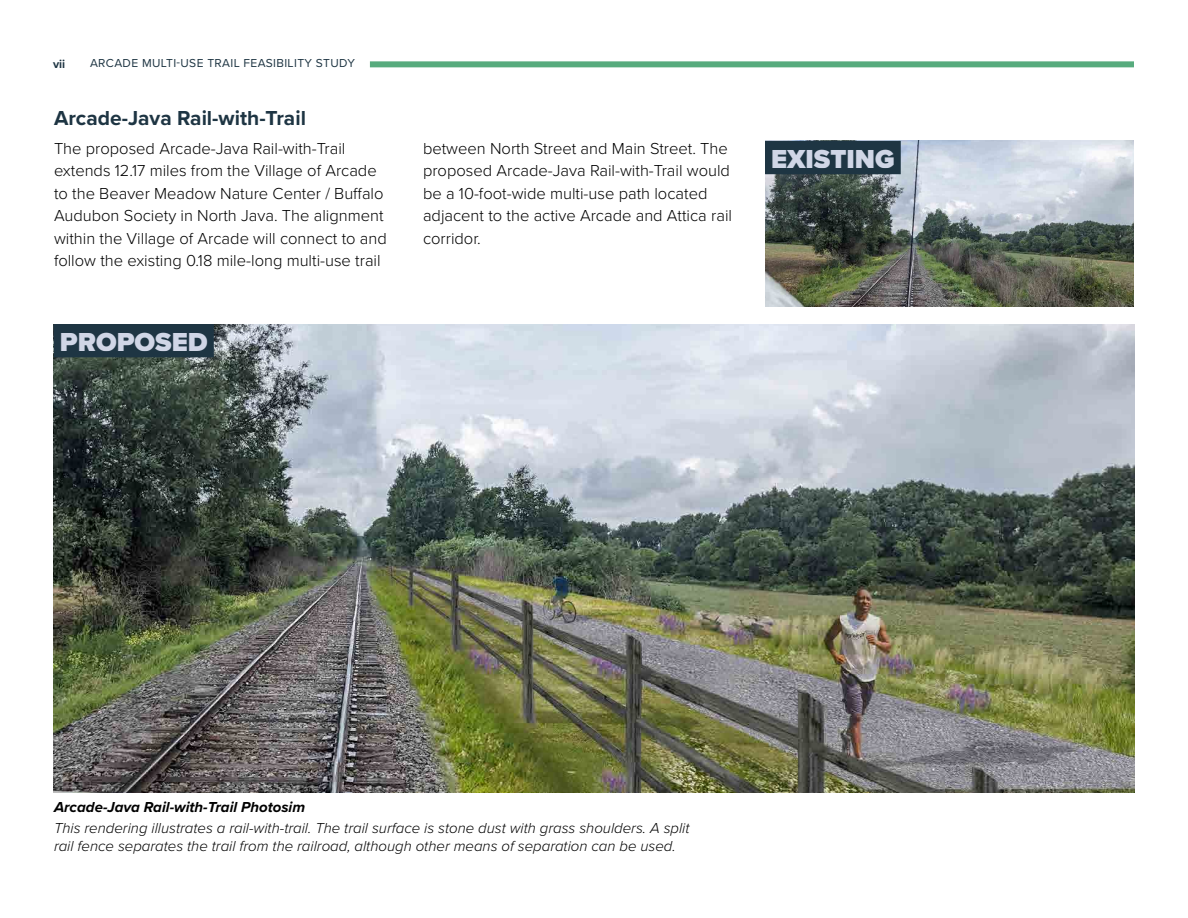
<style>
.page{position:relative;width:1188px;height:918px;background:#fff}
.page>*{position:absolute;margin:0;border:0;box-sizing:border-box;transform-origin:0 0}
.t1{font:900 27px "Proxima Nova";color:#d0d6e6}
.t2{font:700 21px "Proxima Nova";color:#1e3543}
.t3{font:300 16.5px/22.5px "Proxima Nova";color:#000}
.t4{font:italic 300 15px/18px "Proxima Nova";color:#000}
.t5{font:italic 700 15px "Proxima Nova";color:#000}
.t6{font:12px "Proxima Nova";letter-spacing:.03em;color:#1e3543}
.t7{font:700 12px "Proxima Nova";color:#1e3543}
</style>
<div class="page">
<div style="left:370px;top:61px;width:764px;height:6px;background:#57ab7d"></div>
<img style="left:54px;top:324px;width:1080px;height:469px">
<div style="left:57px;top:327px;width:154px;height:27px;background:#1e3543"></div>
<div style="left:54px;top:324px;width:160px;height:33px;border:6px solid #1e3543"></div>
<img style="left:765px;top:141px;width:369px;height:166px">
<div style="left:768px;top:144px;width:130px;height:27px;background:#1e3543"></div>
<div style="left:765px;top:141px;width:136px;height:33px;border:6px solid #1e3543"></div>
<p class="t7" style="left:53px;top:55px;width:14px">vii</p>
<p class="t6" style="left:90px;top:54px;width:266px">ARCADE MULTI-USE TRAIL FEASIBILITY STUDY</p>
<p class="t2" style="left:54px;top:102px;width:254px">Arcade-Java Rail-with-Trail</p>
<p class="t3" style="left:54px;top:136px;width:334px">The proposed Arcade-Java Rail-with-Trail extends 12.17 miles from the Village of Arcade to the Beaver Meadow Nature Center / Buffalo Audubon Society in North Java. The alignment within the Village of Arcade will connect to and follow the existing 0.18 mile-long multi-use trail</p>
<h1 class="t1" style="left:60px;top:322px;width:149px">PROPOSED</h1>
<p class="t3" style="left:423px;top:136px;width:311px">between North Street and Main Street. The proposed Arcade-Java Rail-with-Trail would be a 10-foot-wide multi-use path located adjacent to the active Arcade and Attica rail corridor.</p>
<h1 class="t1" style="left:771px;top:139px;width:125px">EXISTING</h1>
<p class="t5" style="left:54px;top:796px;width:253px">Arcade-Java Rail-with-Trail Photosim</p>
<p class="t4" style="left:54px;top:818px;width:637px">This rendering illustrates a rail-with-trail. The trail surface is stone dust with grass shoulders. A split rail fence separates the trail from the railroad, although other means of separation can be used.</p>
</div>
